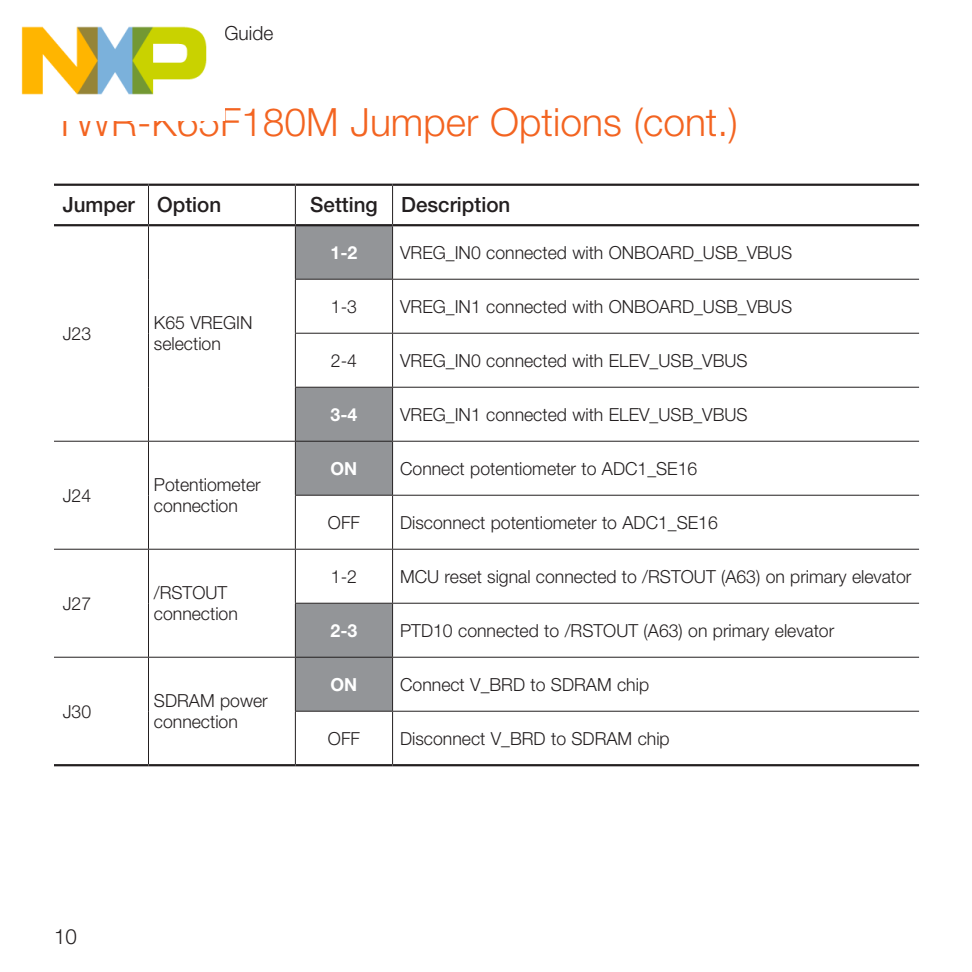
<style>
.page{position:relative;width:972px;height:972px;background:#fff}
.page>*{position:absolute;margin:0;border:0;box-sizing:border-box;transform-origin:0 0}
.t1{font:300 39px "Helvetica Neue LT Pro";color:#f36421}
.t2{font:500 21px "Helvetica Neue LT Pro";color:#231f20}
.t3{font:300 21px "Helvetica Neue LT Pro";color:#231f20}
.t4{font:300 18px/21px "Helvetica Neue LT Pro";color:#231f20}
.t5{font:700 18px "Helvetica Neue LT Pro";color:#fff}
</style>
<div class="page">
<div style="left:296px;top:226px;width:96px;height:53px;background:#939598"></div>
<svg style="left:393px;top:226px;width:526px;height:53px"></svg>
<svg style="left:296px;top:332px;width:96px;height:379px;fill:#939598"></svg>
<svg style="left:393px;top:280px;width:526px;height:484px"></svg>
<hr style="left:295px;top:186px;width:1px;height:38px;background:#231f20">
<hr style="left:148px;top:224px;width:147px;height:2px;background:#231f20">
<hr style="left:295px;top:224px;width:98px;height:2px;background:#231f20">
<hr style="left:148px;top:186px;width:1px;height:38px;background:#231f20">
<hr style="left:54px;top:224px;width:94px;height:2px;background:#231f20">
<hr style="left:392px;top:186px;width:1px;height:38px;background:#231f20">
<hr style="left:393px;top:224px;width:526px;height:2px;background:#231f20">
<hr style="left:295px;top:280px;width:1px;height:53px;background:#231f20">
<hr style="left:295px;top:334px;width:1px;height:53px;background:#231f20">
<hr style="left:295px;top:496px;width:1px;height:53px;background:#231f20">
<hr style="left:295px;top:550px;width:1px;height:53px;background:#231f20">
<hr style="left:295px;top:712px;width:1px;height:52px;background:#231f20">
<hr style="left:295px;top:226px;width:1px;height:53px;background:#231f20">
<hr style="left:295px;top:387px;width:98px;height:1px;background:#231f20">
<hr style="left:295px;top:388px;width:1px;height:53px;background:#231f20">
<hr style="left:295px;top:441px;width:98px;height:1px;background:#231f20">
<hr style="left:295px;top:442px;width:1px;height:53px;background:#231f20">
<hr style="left:295px;top:603px;width:98px;height:1px;background:#231f20">
<hr style="left:295px;top:604px;width:1px;height:53px;background:#231f20">
<hr style="left:295px;top:657px;width:98px;height:1px;background:#231f20">
<hr style="left:295px;top:658px;width:1px;height:53px;background:#231f20">
<hr style="left:295px;top:711px;width:98px;height:1px;background:#231f20">
<hr style="left:148px;top:226px;width:1px;height:53px;background:#231f20">
<hr style="left:148px;top:279px;width:1px;height:54px;background:#231f20">
<hr style="left:148px;top:333px;width:1px;height:54px;background:#231f20">
<hr style="left:148px;top:387px;width:1px;height:54px;background:#231f20">
<hr style="left:148px;top:442px;width:1px;height:53px;background:#231f20">
<hr style="left:148px;top:495px;width:1px;height:54px;background:#231f20">
<hr style="left:148px;top:550px;width:1px;height:53px;background:#231f20">
<hr style="left:148px;top:603px;width:1px;height:54px;background:#231f20">
<hr style="left:148px;top:658px;width:1px;height:53px;background:#231f20">
<hr style="left:148px;top:711px;width:1px;height:53px;background:#231f20">
<hr style="left:54px;top:441px;width:94px;height:1px;background:#231f20">
<hr style="left:148px;top:441px;width:147px;height:1px;background:#231f20">
<hr style="left:54px;top:657px;width:94px;height:1px;background:#231f20">
<hr style="left:148px;top:657px;width:147px;height:1px;background:#231f20">
<hr style="left:393px;top:279px;width:526px;height:1px;background:#231f20">
<hr style="left:295px;top:333px;width:98px;height:1px;background:#231f20">
<hr style="left:393px;top:333px;width:526px;height:1px;background:#231f20">
<hr style="left:393px;top:387px;width:526px;height:1px;background:#231f20">
<hr style="left:393px;top:441px;width:526px;height:1px;background:#231f20">
<hr style="left:393px;top:603px;width:526px;height:1px;background:#231f20">
<hr style="left:393px;top:657px;width:526px;height:1px;background:#231f20">
<hr style="left:393px;top:711px;width:526px;height:1px;background:#231f20">
<hr style="left:392px;top:226px;width:1px;height:53px;background:#231f20">
<hr style="left:295px;top:279px;width:98px;height:1px;background:#231f20">
<hr style="left:392px;top:280px;width:1px;height:53px;background:#231f20">
<hr style="left:392px;top:334px;width:1px;height:53px;background:#231f20">
<hr style="left:392px;top:388px;width:1px;height:53px;background:#231f20">
<hr style="left:392px;top:442px;width:1px;height:53px;background:#231f20">
<hr style="left:392px;top:496px;width:1px;height:53px;background:#231f20">
<hr style="left:392px;top:550px;width:1px;height:53px;background:#231f20">
<hr style="left:392px;top:604px;width:1px;height:53px;background:#231f20">
<hr style="left:392px;top:658px;width:1px;height:53px;background:#231f20">
<hr style="left:392px;top:712px;width:1px;height:52px;background:#231f20">
<hr style="left:54px;top:184px;width:94px;height:2px;background:#231f20">
<hr style="left:148px;top:184px;width:147px;height:2px;background:#231f20">
<hr style="left:295px;top:184px;width:98px;height:2px;background:#231f20">
<hr style="left:393px;top:184px;width:526px;height:2px;background:#231f20">
<hr style="left:54px;top:764px;width:94px;height:2px;background:#231f20">
<hr style="left:148px;top:764px;width:147px;height:2px;background:#231f20">
<hr style="left:295px;top:764px;width:98px;height:2px;background:#231f20">
<hr style="left:393px;top:764px;width:526px;height:2px;background:#231f20">
<hr style="left:295px;top:549px;width:98px;height:1px;background:#231f20">
<hr style="left:393px;top:549px;width:526px;height:1px;background:#231f20">
<hr style="left:54px;top:549px;width:94px;height:1px;background:#231f20">
<hr style="left:148px;top:549px;width:147px;height:1px;background:#231f20">
<hr style="left:295px;top:495px;width:98px;height:1px;background:#231f20">
<hr style="left:393px;top:495px;width:526px;height:1px;background:#231f20">
<img style="left:21px;top:26px;width:186px;height:69px">
<h1 class="t1" style="left:54px;top:98px;width:685px">TWR-K65F180M Jumper Options (cont.)</h1>
<p class="t2" style="left:63px;top:192px;width:160px">Jumper Option</p>
<p class="t2" style="left:310px;top:192px;width:202px">Setting Description</p>
<p class="t4" style="left:63px;top:322px;width:30px">J23</p>
<p class="t4" style="left:154px;top:312px;width:100px">K65 VREGIN selection</p>
<p class="t4" style="left:63px;top:484px;width:30px">J24</p>
<p class="t4" style="left:154px;top:474px;width:108px">Potentiometer connection</p>
<p class="t4" style="left:63px;top:592px;width:30px">J27</p>
<p class="t4" style="left:154px;top:582px;width:85px">/RSTOUT connection</p>
<p class="t4" style="left:63px;top:700px;width:30px">J30</p>
<p class="t4" style="left:154px;top:690px;width:115px">SDRAM power connection</p>
<p class="t5" style="left:331px;top:241px;width:28px">1-2</p>
<p class="t4" style="left:400px;top:241px;width:393px">VREG_IN0 connected with ONBOARD_USB_VBUS</p>
<p class="t4" style="left:331px;top:295px;width:28px">1-3</p>
<p class="t4" style="left:400px;top:295px;width:393px">VREG_IN1 connected with ONBOARD_USB_VBUS</p>
<p class="t4" style="left:331px;top:349px;width:28px">2-4</p>
<p class="t4" style="left:400px;top:349px;width:349px">VREG_IN0 connected with ELEV_USB_VBUS</p>
<p class="t5" style="left:331px;top:403px;width:28px">3-4</p>
<p class="t4" style="left:400px;top:403px;width:349px">VREG_IN1 connected with ELEV_USB_VBUS</p>
<p class="t5" style="left:331px;top:457px;width:28px">ON</p>
<p class="t4" style="left:400px;top:457px;width:299px">Connect potentiometer to ADC1_SE16</p>
<p class="t4" style="left:328px;top:511px;width:34px">OFF</p>
<p class="t4" style="left:400px;top:511px;width:319px">Disconnect potentiometer to ADC1_SE16</p>
<p class="t4" style="left:331px;top:565px;width:28px">1-2</p>
<p class="t4" style="left:400px;top:565px;width:513px">MCU reset signal connected to /RSTOUT (A63) on primary elevator</p>
<p class="t5" style="left:331px;top:619px;width:28px">2-3</p>
<p class="t4" style="left:400px;top:619px;width:436px">PTD10 connected to /RSTOUT (A63) on primary elevator</p>
<p class="t5" style="left:331px;top:673px;width:28px">ON</p>
<p class="t4" style="left:400px;top:673px;width:251px">Connect V_BRD to SDRAM chip</p>
<p class="t4" style="left:328px;top:727px;width:34px">OFF</p>
<p class="t4" style="left:400px;top:727px;width:271px">Disconnect V_BRD to SDRAM chip</p>
<p class="t3" style="left:54px;top:923px;width:25px">10</p>
</div>
